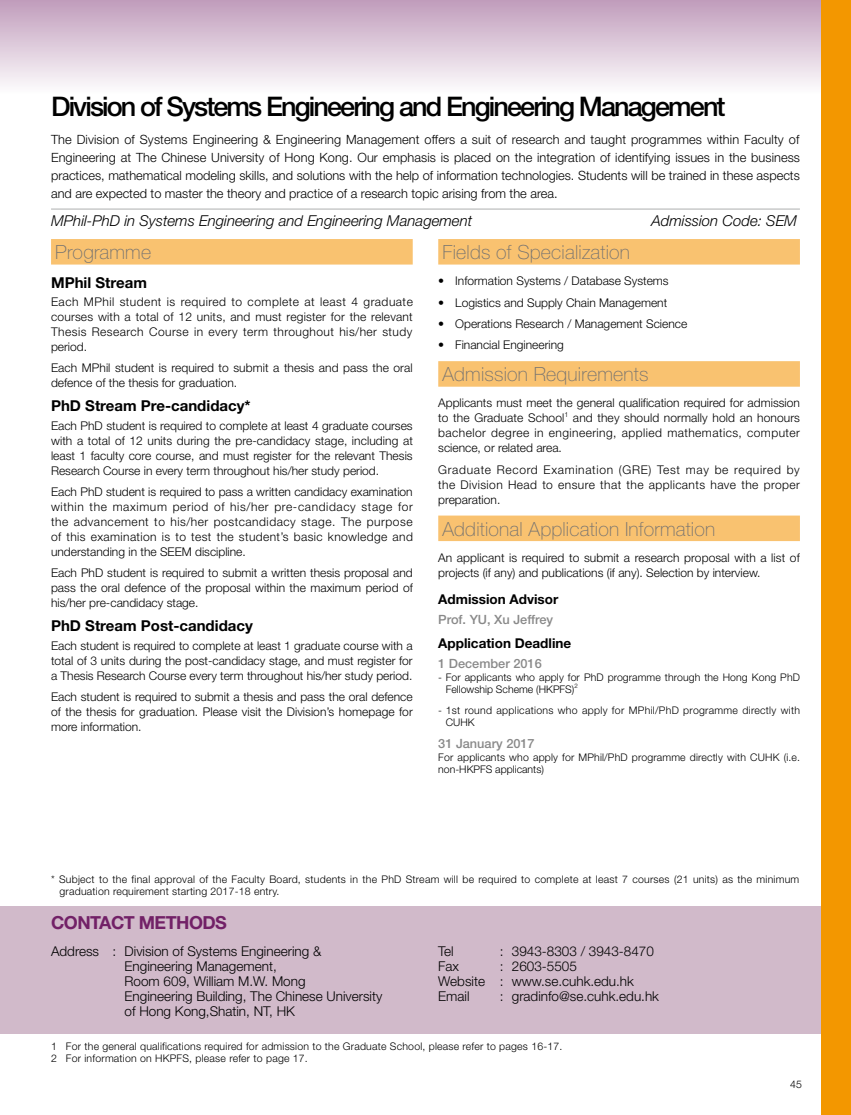
<style>
.page{position:relative;width:851px;height:1115px;background:#fff}
.page>*{position:absolute;margin:0;border:0;box-sizing:border-box;transform-origin:0 0}
.t1{font:500 27px "Helvetica Neue LT Std";letter-spacing:-.07em;color:#000}
.t2{font:100 19.5px "Helvetica Neue LT Std";letter-spacing:.01em;color:#727171}
.t3{font:700 18px "Helvetica Neue LT Std";letter-spacing:-.03em;color:#722167}
.t4{font:italic 300 15px "Helvetica Neue LT Std";color:#000}
.t5{font:700 15px "Helvetica Neue LT Std";color:#000}
.t6{font:300 13.5px/15px "Helvetica Neue LT Std";color:#000}
.t7{font:700 13.5px "Helvetica Neue LT Std";color:#000}
.t8{font:300 12.75px/18px "Helvetica Neue LT Std";color:#000;text-align:justify}
.t9{font:500 12.75px "Helvetica Neue LT Std";color:#898989}
.t10{font:300 12px/15px "Helvetica Neue LT Std";color:#000;text-align:justify}
.t11{font:300 10.5px/12px "Helvetica Neue LT Std";letter-spacing:.02em;color:#000}
.t12{font:300 7.05px "Helvetica Neue LT Std";color:#000}
.t13{font:300 6.15px "Helvetica Neue LT Std";color:#000}
</style>
<div class="page">
<div style="left:0;top:0;width:850px;height:94px;background:linear-gradient(to bottom,#c09cbb,#fdfcfd)"></div>
<div style="left:0;top:906px;width:850px;height:127px;background:#d1baca"></div>
<hr style="left:51px;top:208px;width:748px;height:2px;background:#c9caca">
<div style="left:51px;top:239px;width:361px;height:25px;background:#f9c270"></div>
<div style="left:438px;top:239px;width:361px;height:25px;background:#f9c270"></div>
<div style="left:438px;top:361px;width:361px;height:25px;background:#f9c270"></div>
<div style="left:438px;top:515px;width:361px;height:26px;background:#f9c270"></div>
<div style="left:821px;top:0;width:29px;height:1114px;background:#f39700"></div>
<h1 class="t1" style="left:51px;top:90px;width:676px">Division of Systems Engineering and Engineering Management</h1>
<p class="t8" style="left:51px;top:130px;width:750px">The Division of Systems Engineering &amp; Engineering Management offers a suit of research and taught programmes within Faculty of Engineering at The Chinese University of Hong Kong. Our emphasis is placed on the integration of identifying issues in the business practices, mathematical modeling skills, and solutions with the help of information technologies. Students will be trained in these aspects and are expected to master the theory and practice of a research topic arising from the area.</p>
<p class="t4" style="left:51px;top:212px;width:422px">MPhil-PhD in Systems Engineering and Engineering Management</p>
<p class="t4" style="left:651px;top:212px;width:147px">Admission Code: SEM</p>
<h2 class="t2" style="left:55px;top:241px;width:97px">Programme</h2>
<p class="t5" style="left:51px;top:273px;width:97px">MPhil Stream</p>
<p class="t10" style="left:51px;top:294px;width:363px">Each MPhil student is required to complete at least 4 graduate courses with a total of 12 units, and must register for the relevant Thesis Research Course in every term throughout his/her study period.</p>
<p class="t10" style="left:51px;top:360px;width:363px">Each MPhil student is required to submit a thesis and pass the oral defence of the thesis for graduation.</p>
<p class="t5" style="left:51px;top:396px;width:201px">PhD Stream Pre-candidacy*</p>
<p class="t10" style="left:51px;top:417px;width:363px">Each PhD student is required to complete at least 4 graduate courses with a total of 12 units during the pre-candidacy stage, including at least 1 faculty core course, and must register for the relevant Thesis Research Course in every term throughout his/her study period.</p>
<p class="t10" style="left:51px;top:484px;width:363px">Each PhD student is required to pass a written candidacy examination within the maximum period of his/her pre-candidacy stage for the advancement to his/her postcandidacy stage. The purpose of this examination is to test the student’s basic knowledge and understanding in the SEEM discipline.</p>
<p class="t10" style="left:51px;top:565px;width:363px">Each PhD student is required to submit a written thesis proposal and pass the oral defence of the proposal within the maximum period of his/her pre-candidacy stage.</p>
<p class="t5" style="left:51px;top:616px;width:203px">PhD Stream Post-candidacy</p>
<p class="t10" style="left:51px;top:637px;width:363px">Each student is required to complete at least 1 graduate course with a total of 3 units during the post-candidacy stage, and must register for a Thesis Research Course every term throughout his/her study period.</p>
<p class="t10" style="left:51px;top:688px;width:363px">Each student is required to submit a thesis and pass the oral defence of the thesis for graduation. Please visit the Division’s homepage for more information.</p>
<h2 class="t2" style="left:442px;top:241px;width:189px">Fields of Specialization</h2>
<p class="t10" style="left:438px;top:273px;width:232px">• Information Systems / Database Systems</p>
<p class="t10" style="left:438px;top:294px;width:230px">• Logistics and Supply Chain Management</p>
<p class="t10" style="left:438px;top:316px;width:250px">• Operations Research / Management Science</p>
<p class="t10" style="left:438px;top:337px;width:127px">• Financial Engineering</p>
<h2 class="t2" style="left:442px;top:363px;width:207px">Admission Requirements</h2>
<p class="t10" style="left:438px;top:395px;width:363px">Applicants must meet the general qualification required for admission to the Graduate School</p>
<p class="t12" style="left:564px;top:409px;width:5px">1</p>
<p class="t10" style="left:438px;top:410px;width:363px;text-indent:135px">and they should normally hold an honours bachelor degree in engineering, applied mathematics, computer science, or related area.</p>
<p class="t10" style="left:438px;top:461px;width:363px">Graduate Record Examination (GRE) Test may be required by the Division Head to ensure that the applicants have the proper preparation.</p>
<h2 class="t2" style="left:442px;top:517px;width:274px">Additional Application Information</h2>
<p class="t10" style="left:438px;top:549px;width:363px">An applicant is required to submit a research proposal with a list of projects (if any) and publications (if any). Selection by interview.</p>
<p class="t7" style="left:438px;top:590px;width:121px">Admission Advisor</p>
<p class="t9" style="left:438px;top:611px;width:116px">Prof. YU, Xu Jeffrey</p>
<p class="t7" style="left:438px;top:634px;width:134px">Application Deadline</p>
<p class="t9" style="left:438px;top:655px;width:105px">1 December 2016</p>
<p class="t11" style="left:445px;top:671px;width:355px;text-indent:-7px">- For applicants who apply for PhD programme through the Hong Kong PhD<br>Fellowship Scheme (HKPFS)</p>
<p class="t13" style="left:574px;top:682px;width:5px">2</p>
<p class="t11" style="left:445px;top:703px;width:356px;text-indent:-7px">- 1st round applications who apply for MPhil/PhD programme directly with<br>CUHK</p>
<p class="t9" style="left:438px;top:735px;width:98px">31 January 2017</p>
<p class="t11" style="left:438px;top:751px;width:363px">For applicants who apply for MPhil/PhD programme directly with CUHK (i.e. non-HKPFS applicants)</p>
<p class="t11" style="left:60px;top:872px;width:741px;text-indent:-9px">* Subject to the final approval of the Faculty Board, students in the PhD Stream will be required to complete at least 7 courses (21 units) as the minimum graduation requirement starting 2017-18 entry.</p>
<h3 class="t3" style="left:51px;top:910px;width:177px">CONTACT METHODS</h3>
<p class="t6" style="left:125px;top:943px;width:259px;text-indent:-74px">Address : Division of Systems Engineering &amp; Engineering Management,<br>Room 609, William M.W. Mong<br>Engineering Building, The Chinese University of Hong Kong,Shatin, NT, HK</p>
<p class="t6" style="left:438px;top:943px;width:17px">Tel</p>
<p class="t6" style="left:499px;top:943px;width:156px">: 3943-8303 / 3943-8470</p>
<p class="t6" style="left:438px;top:958px;width:22px">Fax</p>
<p class="t6" style="left:438px;top:958px;width:197px;text-indent:62px">: 2603-5505<br>Website : www.se.cuhk.edu.hk<br>Email</p>
<p class="t6" style="left:499px;top:988px;width:161px">: gradinfo@se.cuhk.edu.hk</p>
<p class="t11" style="left:51px;top:1039px;width:513px">1 For the general qualifications required for admission to the Graduate School, please refer to pages 16-17.<br>2 For information on HKPFS, please refer to page 17.</p>
<p class="t11" style="left:790px;top:1077px;width:13px">45</p>
</div>
